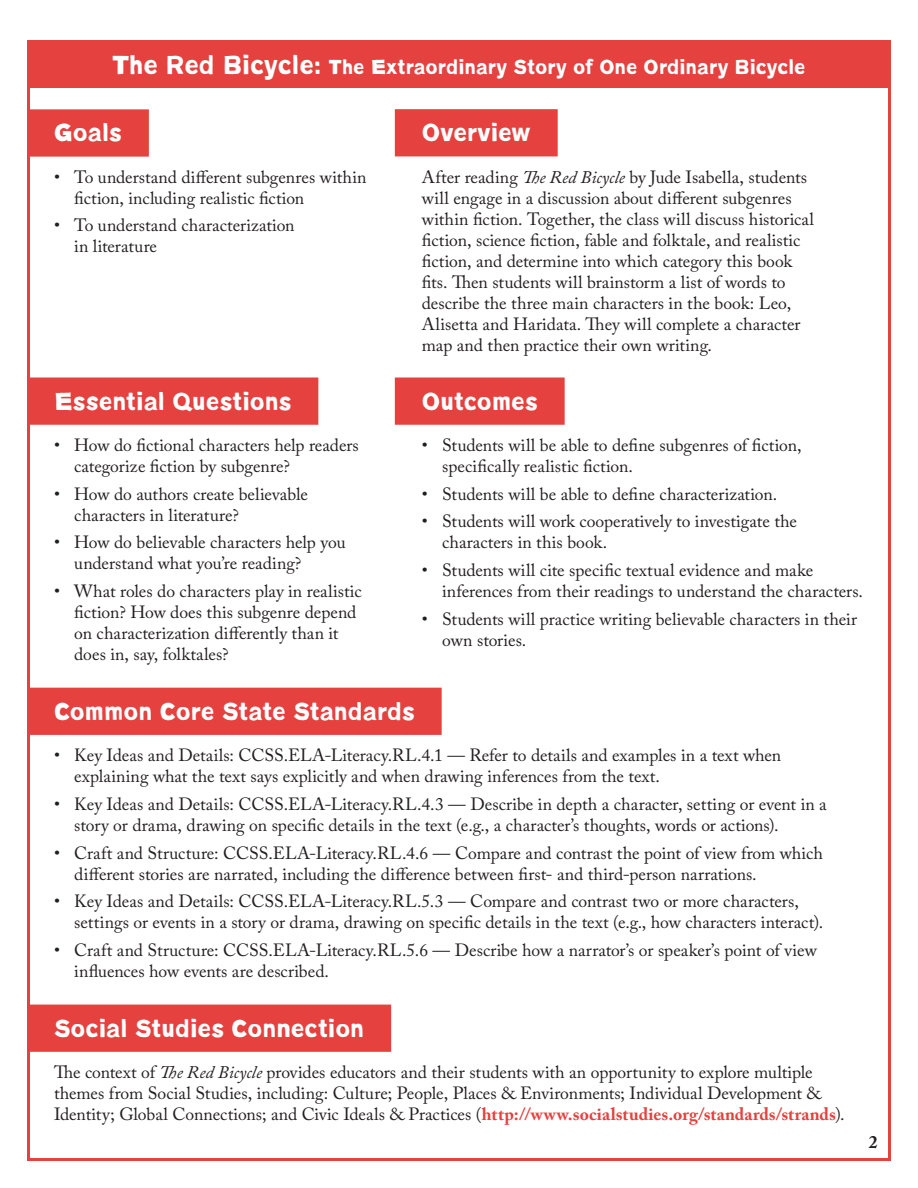
<style>
.page{position:relative;width:918px;height:1188px;background:#fff}
.page>*{position:absolute;margin:0;border:0;box-sizing:border-box;transform-origin:0 0}
.t1{font:700 25.5px "Absent Grotesque";color:#fff}
.t2{font:700 21px "Absent Grotesque";letter-spacing:.005em;color:#fff}
.body-copy{font:17.7px/21px "Adobe Caslon Pro";color:#231f20}
.t3{font:700 17.7px "Adobe Caslon Pro";color:#231f20}
.s1{font-size:27px}
.s2{font-style:italic}
.s3{font-weight:700;color:#e5413e}
</style>
<div class="page">
<div style="left:27px;top:109px;width:122px;height:48px;background:#e5413e"></div>
<div style="left:395px;top:109px;width:163px;height:47px;background:#e5413e"></div>
<div style="left:27px;top:378px;width:291px;height:47px;background:#e5413e"></div>
<div style="left:395px;top:378px;width:170px;height:47px;background:#e5413e"></div>
<div style="left:27px;top:688px;width:415px;height:47px;background:#e5413e"></div>
<div style="left:27px;top:1005px;width:364px;height:47px;background:#e5413e"></div>
<div style="left:27px;top:40px;width:864px;height:48px;background:#e5413e"></div>
<p class="t2" style="left:112px;top:54px;width:695px"><span class="s1">The Red Bicycle:</span> The Extraordinary Story of One Ordinary Bicycle</p>
<h1 class="t1" style="left:54px;top:117px;width:69px">Goals</h1>
<p class="body-copy" style="left:74px;top:166px;width:294px;text-indent:-20px">• To understand different subgenres within fiction, including realistic fiction</p>
<p class="body-copy" style="left:74px;top:215px;width:222px;text-indent:-20px">• To understand characterization in literature</p>
<h1 class="t1" style="left:54px;top:385px;width:239px">Essential Questions</h1>
<p class="body-copy" style="left:74px;top:434px;width:286px;text-indent:-20px">• How do fictional characters help readers categorize fiction by subgenre?</p>
<p class="body-copy" style="left:74px;top:483px;width:235px;text-indent:-20px">• How do authors create believable characters in literature?</p>
<p class="body-copy" style="left:74px;top:532px;width:273px;text-indent:-20px">• How do believable characters help you understand what you’re reading?</p>
<p class="body-copy" style="left:74px;top:581px;width:289px;text-indent:-20px">• What roles do characters play in realistic fiction? How does this subgenre depend on characterization differently than it does in, say, folktales?</p>
<h1 class="t1" style="left:422px;top:117px;width:110px">Overview</h1>
<p class="body-copy" style="left:422px;top:166px;width:394px">After reading <span class="s2">The Red Bicycle</span> by Jude Isabella, students will engage in a discussion about different subgenres within fiction. Together, the class will discuss historical fiction, science fiction, fable and folktale, and realistic fiction, and determine into which category this book fits. Then students will brainstorm a list of words to describe the three main characters in the book: Leo, Alisetta and Haridata. They will complete a character map and then practice their own writing.</p>
<h1 class="t1" style="left:422px;top:385px;width:117px">Outcomes</h1>
<p class="body-copy" style="left:442px;top:434px;width:361px;text-indent:-20px">• Students will be able to define subgenres of fiction, specifically realistic fiction.</p>
<p class="body-copy" style="left:422px;top:483px;width:357px">• Students will be able to define characterization.</p>
<p class="body-copy" style="left:442px;top:511px;width:357px;text-indent:-20px">• Students will work cooperatively to investigate the characters in this book.</p>
<p class="body-copy" style="left:442px;top:560px;width:423px;text-indent:-20px">• Students will cite specific textual evidence and make inferences from their readings to understand the characters.</p>
<p class="body-copy" style="left:442px;top:608px;width:417px;text-indent:-20px">• Students will practice writing believable characters in their own stories.</p>
<h1 class="t1" style="left:54px;top:696px;width:362px">Common Core State Standards</h1>
<p class="body-copy" style="left:74px;top:744px;width:709px;text-indent:-20px">• Key Ideas and Details: CCSS.ELA-Literacy.RL.4.1 — Refer to details and examples in a text when explaining what the text says explicitly and when drawing inferences from the text.</p>
<p class="body-copy" style="left:74px;top:793px;width:754px;text-indent:-20px">• Key Ideas and Details: CCSS.ELA-Literacy.RL.4.3 — Describe in depth a character, setting or event in a story or drama, drawing on specific details in the text (e.g., a character’s thoughts, words or actions).</p>
<p class="body-copy" style="left:74px;top:842px;width:750px;text-indent:-20px">• Craft and Structure: CCSS.ELA-Literacy.RL.4.6 — Compare and contrast the point of view from which different stories are narrated, including the difference between first- and third-person narrations.</p>
<p class="body-copy" style="left:74px;top:891px;width:751px;text-indent:-20px">• Key Ideas and Details: CCSS.ELA-Literacy.RL.5.3 — Compare and contrast two or more characters, settings or events in a story or drama, drawing on specific details in the text (e.g., how characters interact).</p>
<p class="body-copy" style="left:74px;top:939px;width:744px;text-indent:-20px">• Craft and Structure: CCSS.ELA-Literacy.RL.5.6 — Describe how a narrator’s or speaker’s point of view influences how events are described.</p>
<h1 class="t1" style="left:54px;top:1013px;width:312px">Social Studies Connection</h1>
<p class="body-copy" style="left:54px;top:1061px;width:792px">The context of <span class="s2">The Red Bicycle</span> provides educators and their students with an opportunity to explore multiple themes from Social Studies, including: Culture; People, Places &amp; Environments; Individual Development &amp;<br>Identity; Global Connections; and Civic Ideals &amp; Practices (<span class="s3">http://www.socialstudies.org/standards/strands</span>).</p>
<p class="t3" style="left:869px;top:1131px;width:10px">2</p>
</div>
